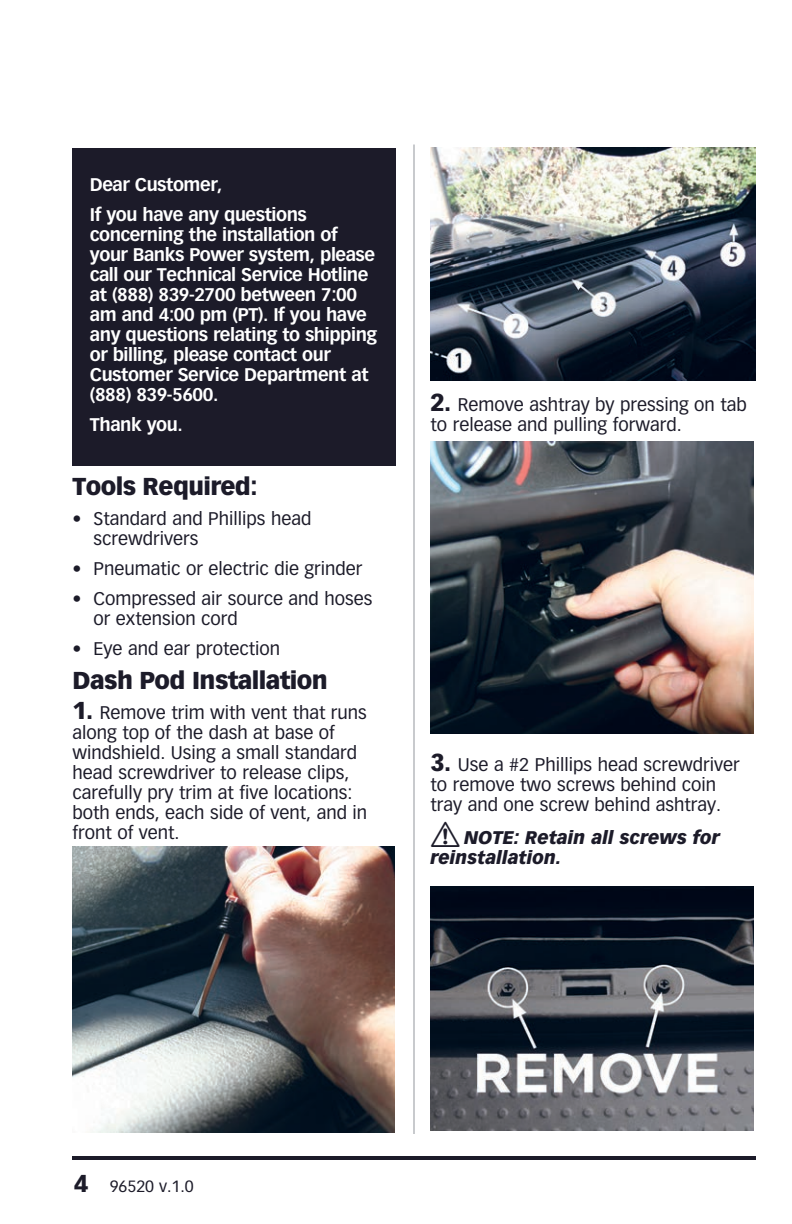
<style>
.page{position:relative;width:792px;height:1224px;background:#fff}
.page>*{position:absolute;margin:0;border:0;box-sizing:border-box;transform-origin:0 0}
.Sub_Head{font:900 24px "Vectora LT Std";letter-spacing:-.025em;color:#1c1b29}
.Body{font:18px/20px "Vectora LT Std";color:#1c1b29}
.Reverse{font:700 18px/20px "Vectora LT Std";letter-spacing:-.025em;color:#fff}
.Body-2{font:italic 900 18px/20px "Vectora LT Std";color:#1c1b29}
.t1{font:16px "Vectora LT Std";color:#1c1b29}
.s1{font-weight:900;font-size:24px}
.s2{font-family:"Hazard";font-weight:400;font-style:normal;font-size:36px}
</style>
<div class="page">
<hr style="left:72px;top:1156px;width:684px;height:4px;background:#1c1b29">
<hr style="left:414px;top:145px;width:1px;height:989px;background:#93979d">
<div style="left:72px;top:148px;width:324px;height:318px;background:#1c1b29"></div>
<img style="left:73px;top:847px;width:322px;height:286px">
<img style="left:431px;top:147px;width:324px;height:234px">
<img style="left:431px;top:441px;width:322px;height:292px">
<img style="left:431px;top:887px;width:322px;height:244px">
<p class="Reverse" style="left:90px;top:175px;width:134px">Dear Customer,</p>
<p class="Reverse" style="left:90px;top:205px;width:289px">If you have any questions concerning the installation of your Banks Power system, please call our Technical Service Hotline at (888) 839-2700 between 7:00 am and 4:00 pm (PT). If you have any questions relating to shipping or billing, please contact our<br>Customer Service Department at (888) 839-5600.</p>
<p class="Reverse" style="left:90px;top:415px;width:94px">Thank you.</p>
<p class="Sub_Head" style="left:73px;top:471px;width:186px">Tools Required:</p>
<p class="Body" style="left:93px;top:509px;width:219px;text-indent:-21px">• Standard and Phillips head screwdrivers</p>
<p class="Body" style="left:73px;top:559px;width:292px">• Pneumatic or electric die grinder</p>
<p class="Body" style="left:93px;top:589px;width:280px;text-indent:-21px">• Compressed air source and hoses or extension cord</p>
<p class="Body" style="left:73px;top:639px;width:209px">• Eye and ear protection</p>
<p class="Sub_Head" style="left:73px;top:665px;width:257px">Dash Pod Installation</p>
<p class="Body" style="left:73px;top:702px;width:296px"><span class="s1">1.</span> Remove trim with vent that runs along top of the dash at base of windshield. Using a small standard head screwdriver to release clips, carefully pry trim at five locations: both ends, each side of vent, and in front of vent.</p>
<p class="Body" style="left:431px;top:395px;width:318px"><span class="s1">2.</span> Remove ashtray by pressing on tab to release and pulling forward.</p>
<p class="Body" style="left:431px;top:755px;width:311px"><span class="s1">3.</span> Use a #2 Phillips head screwdriver to remove two screws behind coin tray and one screw behind ashtray.</p>
<p class="Body-2" style="left:431px;top:827px;width:291px"><span class="s2">!</span> NOTE: Retain all screws for reinstallation.</p>
<p class="t1" style="left:74px;top:1177px;width:121px"><span class="s1">4</span> 96520 v.1.0</p>
</div>
